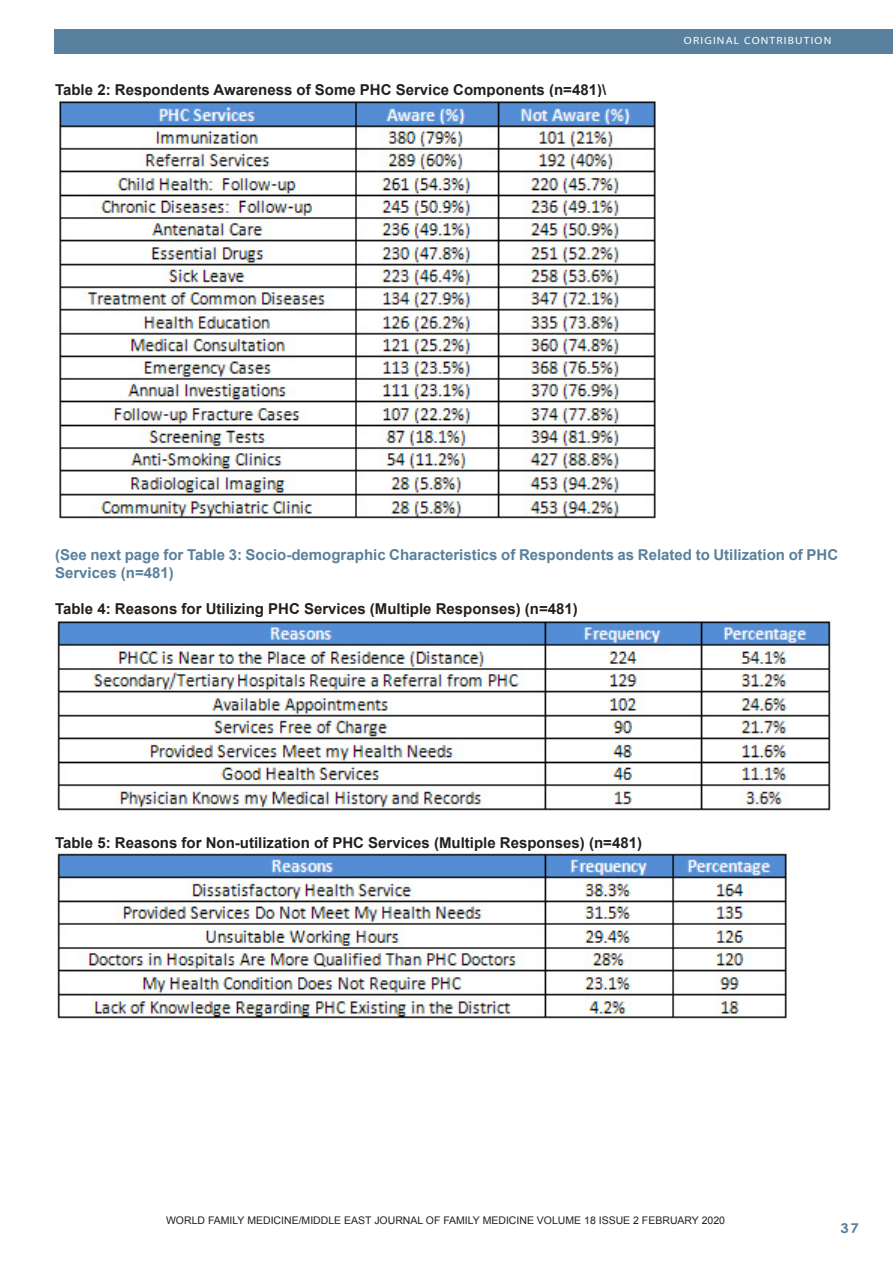
<style>
.page{position:relative;width:893px;height:1263px;background:#fff}
.page>*{position:absolute;margin:0;border:0;box-sizing:border-box;transform-origin:0 0}
.Footnote_Text{font:700 15px "Arial";color:#231f20}
.Footnote_Text-2{font:700 15px/18px "Arial";color:#59809c}
.t1{font:700 13.5px "Century Gothic";color:#59809c;scale:1.1 1}
.Footnote_Text-3{font:10.5px "Arial";color:#231f20}
.t2{font:10.5px "Myriad";letter-spacing:.1em;color:#fff;scale:1.1 1}
</style>
<div class="page">
<div style="left:54px;top:30px;width:839px;height:24px;background:#59809c"></div>
<img style="left:59px;top:101px;width:597px;height:418px">
<img style="left:57px;top:621px;width:774px;height:190px">
<img style="left:57px;top:851px;width:730px;height:168px">
<p class="Footnote_Text" style="left:55px;top:80px;width:553px">Table 2: Respondents Awareness of Some PHC Service Components (n=481)\</p>
<p class="t2" style="left:684px;top:35px;width:135px">ORIGINAL CONTRIBUTION</p>
<p class="Footnote_Text-2" style="left:55px;top:546px;width:785px">(See next page for Table 3: Socio-demographic Characteristics of Respondents as Related to Utilization of PHC<br>Services (n=481)</p>
<p class="Footnote_Text" style="left:55px;top:599px;width:524px">Table 4: Reasons for Utilizing PHC Services (Multiple Responses) (n=481)</p>
<p class="Footnote_Text" style="left:55px;top:833px;width:588px">Table 5: Reasons for Non-utilization of PHC Services (Multiple Responses) (n=481)</p>
<p class="Footnote_Text-3" style="left:166px;top:1214px;width:560px">WORLD FAMILY MEDICINE/MIDDLE EAST JOURNAL OF FAMILY MEDICINE VOLUME 18 ISSUE 2 FEBRUARY 2020</p>
<p class="t1" style="left:840px;top:1218px;width:18px">37</p>
</div>
